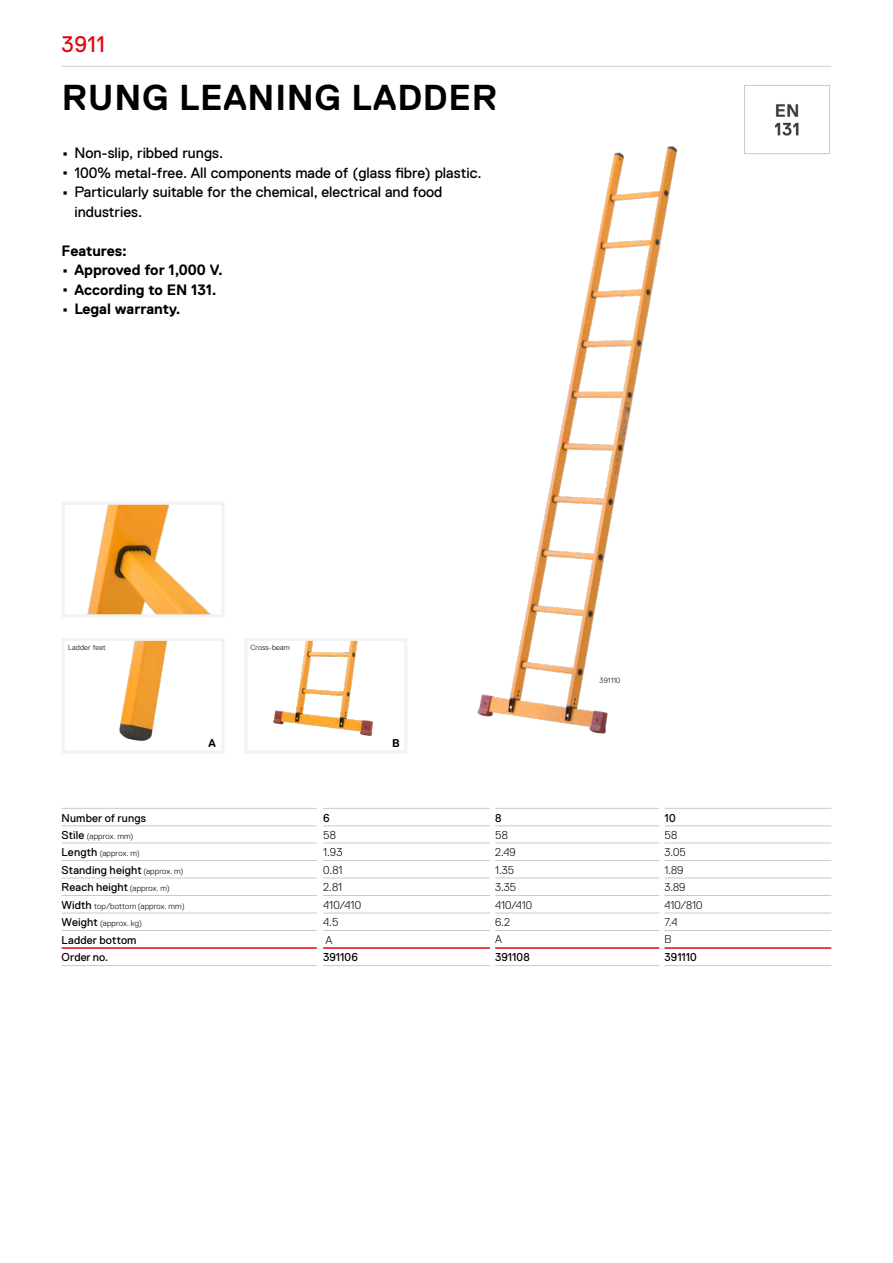
<style>
.page{position:relative;width:893px;height:1263px;background:#fff}
.page>*{position:absolute;margin:0;border:0;box-sizing:border-box;transform-origin:0 0}
.t1{font:700 36px "Replica Pro";letter-spacing:.02em;color:#000}
.t2{font:22.5px "Replica Pro";color:#e30613}
.t3{font:15px "Replica Pro";color:#000}
.t4{font:700 15px/19.5px "Replica Pro";color:#000}
.t5{font:11.4px/17.5px "Replica Pro";letter-spacing:.01em;color:#000}
.t6{font:300 11.4px "Replica Pro";letter-spacing:.015em;color:#000}
.t7{font:300 11.25px "Replica Pro";letter-spacing:.005em;color:#000}
.t8{font:700 11.25px "Replica Pro";color:#000}
.t9{font:300 8.25px/17.2px "Replica Pro";letter-spacing:.02em;color:#000}
.t10{font:300 7.5px "Replica Pro";letter-spacing:.02em;color:#000}
.s1{font-size:27px}
.s2{font-weight:400;font-size:27px}
.s3{font-weight:400;font-size:11.4px}
.s4{font-weight:300;font-size:8.25px}
</style>
<div class="page">
<hr style="left:62px;top:66px;width:769px;height:1px;background:#cacaca">
<img style="left:477px;top:146px;width:200px;height:588px">
<svg style="left:245px;top:638px;width:162px;height:115px"></svg>
<hr style="left:323px;top:808px;width:167px;height:1px;background:#cacaca">
<hr style="left:495px;top:808px;width:164px;height:1px;background:#cacaca">
<hr style="left:665px;top:808px;width:166px;height:1px;background:#cacaca">
<hr style="left:323px;top:965px;width:167px;height:1px;background:#cacaca">
<hr style="left:495px;top:965px;width:164px;height:1px;background:#cacaca">
<hr style="left:665px;top:965px;width:166px;height:1px;background:#cacaca">
<hr style="left:323px;top:825px;width:167px;height:1px;background:#cacaca">
<hr style="left:495px;top:825px;width:164px;height:1px;background:#cacaca">
<hr style="left:665px;top:825px;width:166px;height:1px;background:#cacaca">
<hr style="left:323px;top:843px;width:167px;height:1px;background:#cacaca">
<hr style="left:495px;top:843px;width:164px;height:1px;background:#cacaca">
<hr style="left:665px;top:843px;width:166px;height:1px;background:#cacaca">
<hr style="left:323px;top:860px;width:167px;height:1px;background:#cacaca">
<hr style="left:495px;top:860px;width:164px;height:1px;background:#cacaca">
<hr style="left:665px;top:860px;width:166px;height:1px;background:#cacaca">
<hr style="left:323px;top:878px;width:167px;height:1px;background:#cacaca">
<hr style="left:495px;top:878px;width:164px;height:1px;background:#cacaca">
<hr style="left:665px;top:878px;width:166px;height:1px;background:#cacaca">
<hr style="left:323px;top:895px;width:167px;height:1px;background:#cacaca">
<hr style="left:495px;top:895px;width:164px;height:1px;background:#cacaca">
<hr style="left:665px;top:895px;width:166px;height:1px;background:#cacaca">
<hr style="left:323px;top:913px;width:167px;height:1px;background:#cacaca">
<hr style="left:495px;top:913px;width:164px;height:1px;background:#cacaca">
<hr style="left:665px;top:913px;width:166px;height:1px;background:#cacaca">
<hr style="left:323px;top:930px;width:167px;height:1px;background:#cacaca">
<hr style="left:495px;top:930px;width:164px;height:1px;background:#cacaca">
<hr style="left:665px;top:930px;width:166px;height:1px;background:#cacaca">
<hr style="left:323px;top:947px;width:167px;height:2px;background:#e30613">
<hr style="left:495px;top:947px;width:164px;height:2px;background:#e30613">
<hr style="left:665px;top:947px;width:166px;height:2px;background:#e30613">
<svg style="left:62px;top:638px;width:162px;height:115px"></svg>
<svg style="left:62px;top:502px;width:162px;height:115px"></svg>
<hr style="left:62px;top:808px;width:255px;height:1px;background:#cacaca">
<hr style="left:62px;top:965px;width:255px;height:1px;background:#cacaca">
<hr style="left:62px;top:825px;width:255px;height:1px;background:#cacaca">
<hr style="left:62px;top:843px;width:255px;height:1px;background:#cacaca">
<hr style="left:62px;top:860px;width:255px;height:1px;background:#cacaca">
<hr style="left:62px;top:878px;width:255px;height:1px;background:#cacaca">
<hr style="left:62px;top:895px;width:255px;height:1px;background:#cacaca">
<hr style="left:62px;top:913px;width:255px;height:1px;background:#cacaca">
<hr style="left:62px;top:930px;width:255px;height:1px;background:#cacaca">
<hr style="left:62px;top:947px;width:255px;height:2px;background:#e30613">
<img style="left:774px;top:104px;width:25px;height:32px">
<div style="left:744px;top:85px;width:86px;height:69px;border:1px solid #cacaca"></div>
<h2 class="t2" style="left:62px;top:31px;width:45px">3911</h2>
<h1 class="t1" style="left:62px;top:77px;width:437px">RUNG LEANING LADDER</h1>
<p class="t3" style="left:62px;top:145px;width:163px"><span class="s1">·</span> Non-slip, ribbed rungs.</p>
<p class="t3" style="left:62px;top:164px;width:421px"><span class="s1">·</span> 100% metal-free. All components made of (glass fibre) plastic.</p>
<p class="t3" style="left:62px;top:184px;width:382px"><span class="s1">·</span> Particularly suitable for the chemical, electrical and food</p>
<p class="t3" style="left:74px;top:203px;width:69px">industries.</p>
<p class="t4" style="left:62px;top:241px;width:163px">Features:<br><span class="s2">·</span> Approved for 1,000 V. <span class="s2">·</span> According to EN 131. <span class="s2">·</span> Legal warranty.</p>
<p class="t10" style="left:68px;top:643px;width:39px">Ladder feet</p>
<p class="t10" style="left:250px;top:643px;width:41px">Cross-beam</p>
<p class="t8" style="left:208px;top:736px;width:9px">A</p>
<p class="t8" style="left:392px;top:736px;width:9px">B</p>
<p class="t10" style="left:600px;top:676px;width:22px">391110</p>
<p class="t5" style="left:62px;top:809px;width:86px">Number of rungs</p>
<p class="t9" style="left:62px;top:827px;width:80px"><span class="s3">Stile</span> (approx. mm)<br><span class="s3">Length</span> (approx. m)</p>
<p class="t5" style="left:62px;top:861px;width:123px">Standing height <span class="s4">(approx. m)<br></span>Reach height <span class="s4">(approx. m)</span></p>
<p class="t9" style="left:62px;top:897px;width:124px"><span class="s3">Width</span> top/bottom (approx. mm)<br><span class="s3">Weight</span> (approx. kg)</p>
<p class="t5" style="left:62px;top:931px;width:76px">Ladder bottom<br>Order no.</p>
<p class="t5" style="left:323px;top:809px;width:8px">6</p>
<p class="t5" style="left:495px;top:809px;width:8px">8</p>
<p class="t5" style="left:665px;top:809px;width:13px">10</p>
<p class="t6" style="left:323px;top:829px;width:14px">58</p>
<p class="t6" style="left:495px;top:829px;width:14px">58</p>
<p class="t6" style="left:665px;top:829px;width:14px">58</p>
<p class="t6" style="left:323px;top:846px;width:21px">1.93</p>
<p class="t7" style="left:495px;top:846px;width:22px">2.49</p>
<p class="t7" style="left:665px;top:846px;width:23px">3.05</p>
<p class="t6" style="left:323px;top:863px;width:21px">0.81</p>
<p class="t7" style="left:495px;top:863px;width:20px">1.35</p>
<p class="t7" style="left:665px;top:863px;width:20px">1.89</p>
<p class="t6" style="left:323px;top:881px;width:21px">2.81</p>
<p class="t7" style="left:495px;top:881px;width:22px">3.35</p>
<p class="t7" style="left:665px;top:881px;width:22px">3.89</p>
<p class="t6" style="left:323px;top:898px;width:40px">410/410</p>
<p class="t7" style="left:495px;top:898px;width:38px">410/410</p>
<p class="t7" style="left:665px;top:898px;width:39px">410/810</p>
<p class="t6" style="left:323px;top:916px;width:17px">4.5</p>
<p class="t7" style="left:495px;top:916px;width:16px">6.2</p>
<p class="t7" style="left:665px;top:916px;width:14px">7.4</p>
<p class="t6" style="left:326px;top:933px;width:8px">A</p>
<p class="t7" style="left:495px;top:933px;width:8px">A</p>
<p class="t7" style="left:665px;top:933px;width:8px">B</p>
<p class="t5" style="left:323px;top:949px;width:36px">391106</p>
<p class="t5" style="left:495px;top:949px;width:36px">391108</p>
<p class="t5" style="left:665px;top:949px;width:34px">391110</p>
</div>
